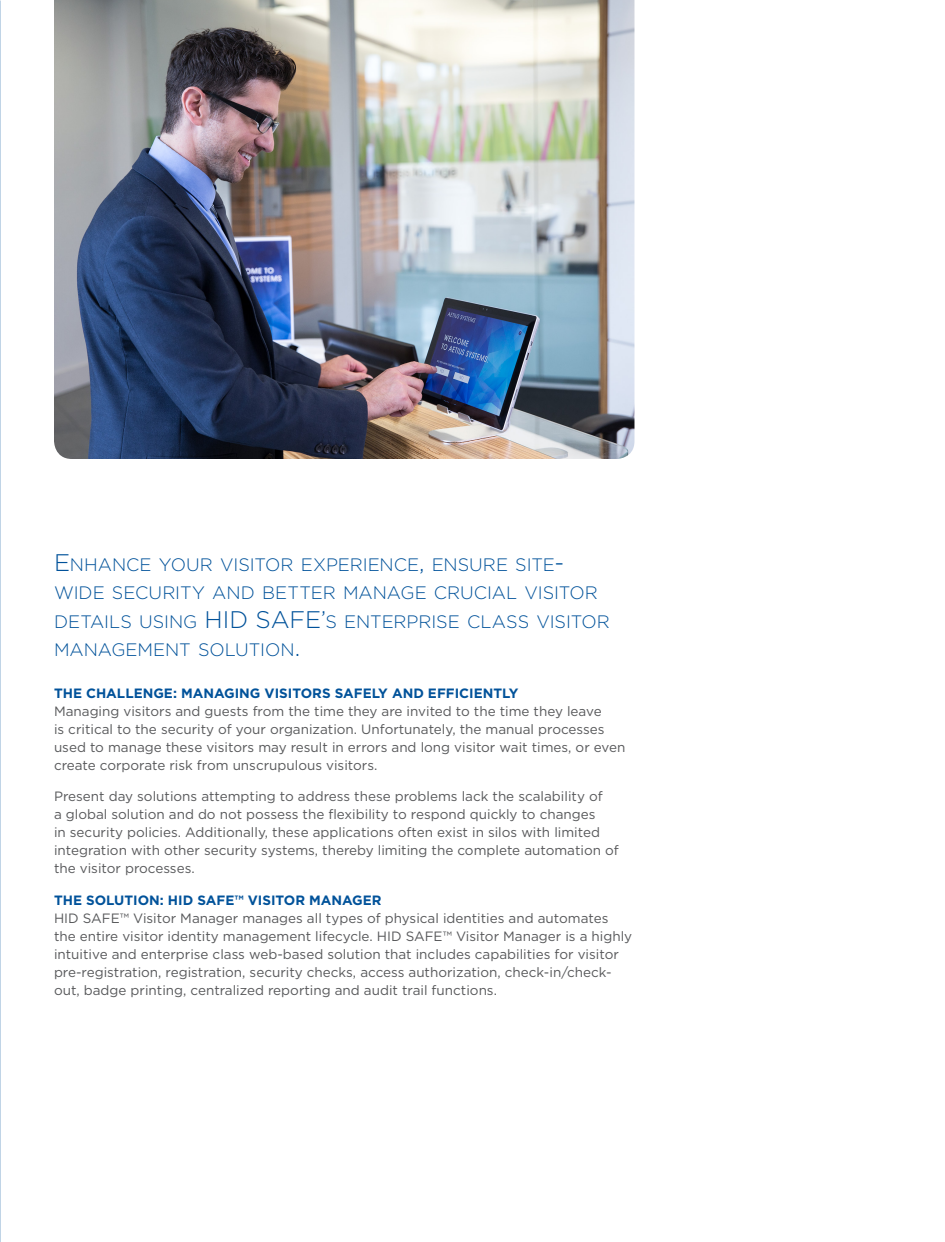
<style>
.page{position:relative;width:945px;height:1242px;background:#fff}
.page>*{position:absolute;margin:0;border:0;box-sizing:border-box;transform-origin:0 0}
.t1{font:300 18px/28.5px "Gotham";letter-spacing:-.005em;color:#01529a}
.Body_paragraph{font:13.5px/18px "Gotham";color:#57585a}
.Body_paragraph-2{font:700 13.5px "Gotham";color:#01529a}
.s1{font-size:24px}
</style>
<div class="page">
<svg style="left:0;top:835px;width:1px;height:261px"></svg>
<img style="left:54px;top:0;width:580px;height:459px">
<p class="t1" style="left:54px;top:549px;width:545px"><span class="s1">E</span>NHANCE YOUR VISITOR EXPERIENCE<span class="s1">,</span> ENSURE SITE<span class="s1">-<br></span>WIDE SECURITY AND BETTER MANAGE CRUCIAL VISITOR<br>DETAILS USING <span class="s1">HID</span></p>
<p class="t1" style="left:54px;top:606px;width:557px;text-indent:202px"><span class="s1">SAFE’</span>S ENTERPRISE CLASS VISITOR<br>MANAGEMENT SOLUTION<span class="s1">.</span></p>
<p class="Body_paragraph-2" style="left:54px;top:684px;width:466px">THE CHALLENGE: MANAGING VISITORS SAFELY AND EFFICIENTLY</p>
<p class="Body_paragraph" style="left:54px;top:701px;width:573px">Managing visitors and guests from the time they are invited to the time they leave<br>is critical to the security of your organization. Unfortunately, the manual processes used to manage these visitors may result in errors and long visitor wait times, or even create corporate risk from unscrupulous visitors.</p>
<p class="Body_paragraph" style="left:54px;top:787px;width:566px">Present day solutions attempting to address these problems lack the scalability of<br>a global solution and do not possess the flexibility to respond quickly to changes<br>in security policies. Additionally, these applications often exist in silos with limited integration with other security systems, thereby limiting the complete automation of the visitor processes.</p>
<p class="Body_paragraph-2" style="left:54px;top:891px;width:329px">THE SOLUTION: HID SAFE™ VISITOR MANAGER</p>
<p class="Body_paragraph" style="left:54px;top:908px;width:580px">HID SAFE™ Visitor Manager manages all types of physical identities and automates the entire visitor identity management lifecycle. HID SAFE™ Visitor Manager is a highly intuitive and enterprise class web-based solution that includes capabilities for visitor pre-registration, registration, security checks, access authorization, check-in/check&shy;out, badge printing, centralized reporting and audit trail functions.</p>
</div>
